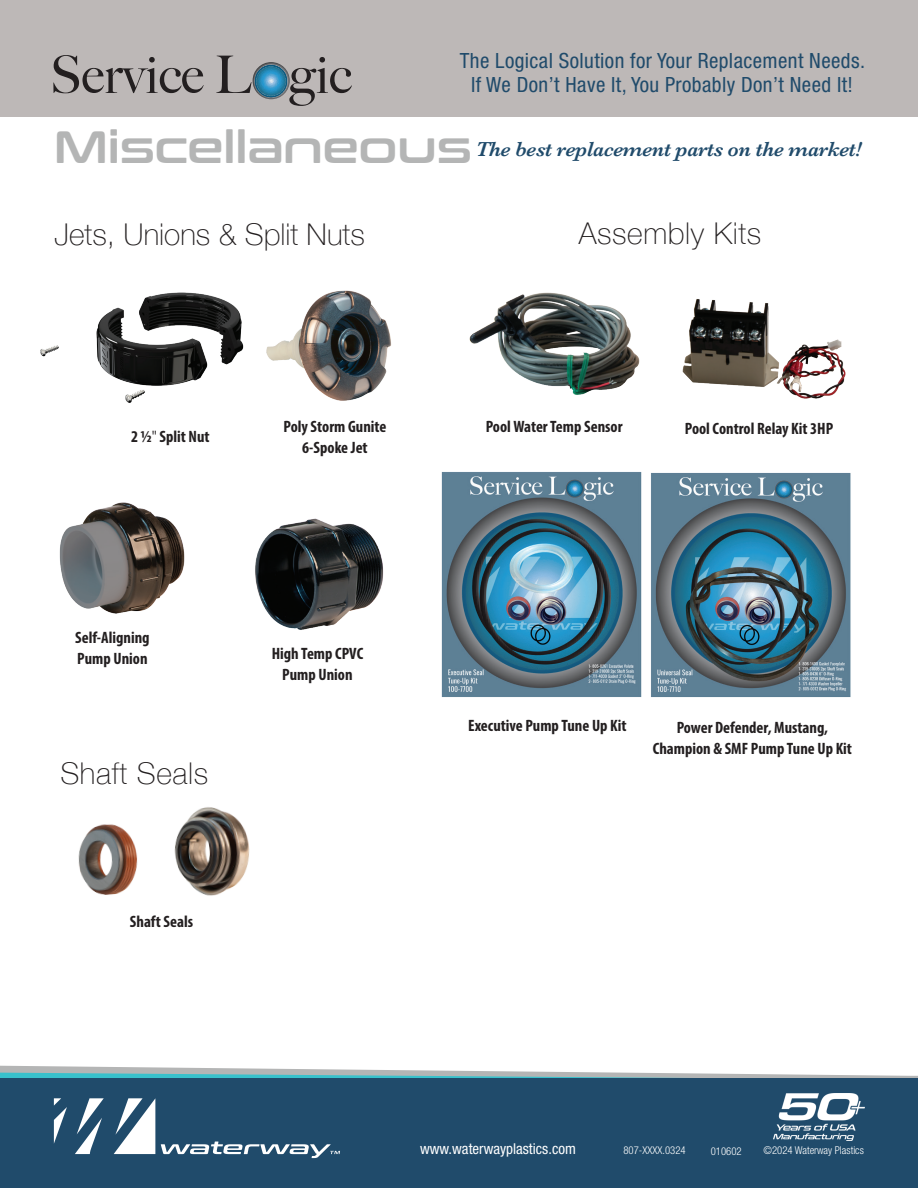
<style>
.page{position:relative;width:918px;height:1188px;background:#fff}
.page>*{position:absolute;margin:0;border:0;box-sizing:border-box;transform-origin:0 0}
.t1{font:500 51.9px "Big Caslon";color:#231f20}
.t2{font:100 30px "Helvetica Neue";letter-spacing:.02em;color:#231f20}
.t3{font:100 30px "Helvetica Neue";color:#231f20}
.t4{font:condensed 21px/24px "Helvetica Neue LT Pro";letter-spacing:.02em;color:#204b6b;text-align:center}
.t5{font:italic 600 21px "Baskerville";letter-spacing:-.015em;color:#204b6b}
.t6{font:700 condensed 16.5px/21px "Myriad Pro";color:#231f20;text-align:center}
.t7{font:condensed 15px "Helvetica Neue LT Pro";color:#fff}
.t8{font:300 condensed 10.8px "Helvetica Neue LT Pro";color:#fff}
.s1{font-family:"Conthrax Sb";font-weight:400;font-style:normal;font-size:45px;color:#b4b5b5}
.s2{font-weight:400}
</style>
<div class="page">
<svg style="left:0;top:1066px;width:645px;height:7px"></svg>
<svg style="left:0;top:1073px;width:905px;height:5px;background:#86bfc3"></svg>
<div style="left:0;top:1078px;width:918px;height:110px;background:#204b6b"></div>
<svg style="left:905px;top:1075px;width:13px;height:3px"></svg>
<svg style="left:75px;top:1098px;width:29px;height:56px"></svg>
<svg style="left:114px;top:1098px;width:41px;height:56px"></svg>
<svg style="left:54px;top:1098px;width:13px;height:45px"></svg>
<svg style="left:161px;top:1142px;width:179px;height:16px"></svg>
<img style="left:773px;top:1093px;width:91px;height:48px">
<div style="left:0;top:0;width:918px;height:116px;background:#bdb8b7"></div>
<svg style="left:253px;top:62px;width:37px;height:37px"></svg>
<img style="left:40px;top:292px;width:204px;height:111px">
<img style="left:59px;top:502px;width:126px;height:112px">
<img style="left:255px;top:518px;width:129px;height:112px">
<img style="left:266px;top:290px;width:126px;height:111px">
<img style="left:78px;top:807px;width:172px;height:89px">
<img style="left:469px;top:292px;width:171px;height:103px">
<img style="left:682px;top:299px;width:164px;height:100px">
<img style="left:441px;top:472px;width:200px;height:225px">
<img style="left:641px;top:472px;width:210px;height:226px">
<h1 class="t1" style="left:50px;top:32px;width:303px">Service L gic</h1>
<p class="t4" style="left:460px;top:48px;width:407px">The Logical Solution for Your Replacement Needs.<br>If We Don’t Have It, You Probably Don’t Need It!</p>
<p class="t5" style="left:54px;top:134px;width:809px"><span class="s1">Miscellaneous</span> The best replacement parts on the market!</p>
<h2 class="t3" style="left:55px;top:212px;width:312px">Jets, Unions &amp; Split Nuts</h2>
<p class="t6" style="left:131px;top:426px;width:80px">2 ½<span class="s2">"</span> Split Nut</p>
<p class="t6" style="left:284px;top:415px;width:105px">Poly Storm Gunite<br>6-Spoke Jet</p>
<p class="t6" style="left:75px;top:627px;width:76px;text-align:left">Self-Aligning<br>Pump Union</p>
<h2 class="t2" style="left:60px;top:750px;width:149px">Shaft Seals</h2>
<p class="t6" style="left:130px;top:911px;width:65px">Shaft Seals</p>
<p class="t6" style="left:272px;top:642px;width:93px">High Temp CPVC<br>Pump Union</p>
<h2 class="t2" style="left:579px;top:210px;width:184px">Assembly Kits</h2>
<p class="t6" style="left:486px;top:416px;width:138px">Pool Water Temp Sensor</p>
<p class="t6" style="left:685px;top:417px;width:150px">Pool Control Relay Kit 3HP</p>
<p class="t6" style="left:468px;top:714px;width:160px">Executive Pump Tune Up Kit</p>
<p class="t6" style="left:653px;top:716px;width:201px">Power Defender, Mustang,<br>Champion &amp; SMF Pump Tune Up Kit</p>
<p class="t7" style="left:420px;top:1140px;width:157px">www.waterwayplastics.com</p>
<p class="t8" style="left:623px;top:1144px;width:64px">807-XXXX.0324</p>
<p class="t8" style="left:711px;top:1144px;width:32px">010602</p>
<p class="t8" style="left:763px;top:1144px;width:102px">©2024 Waterway Plastics</p>
</div>
